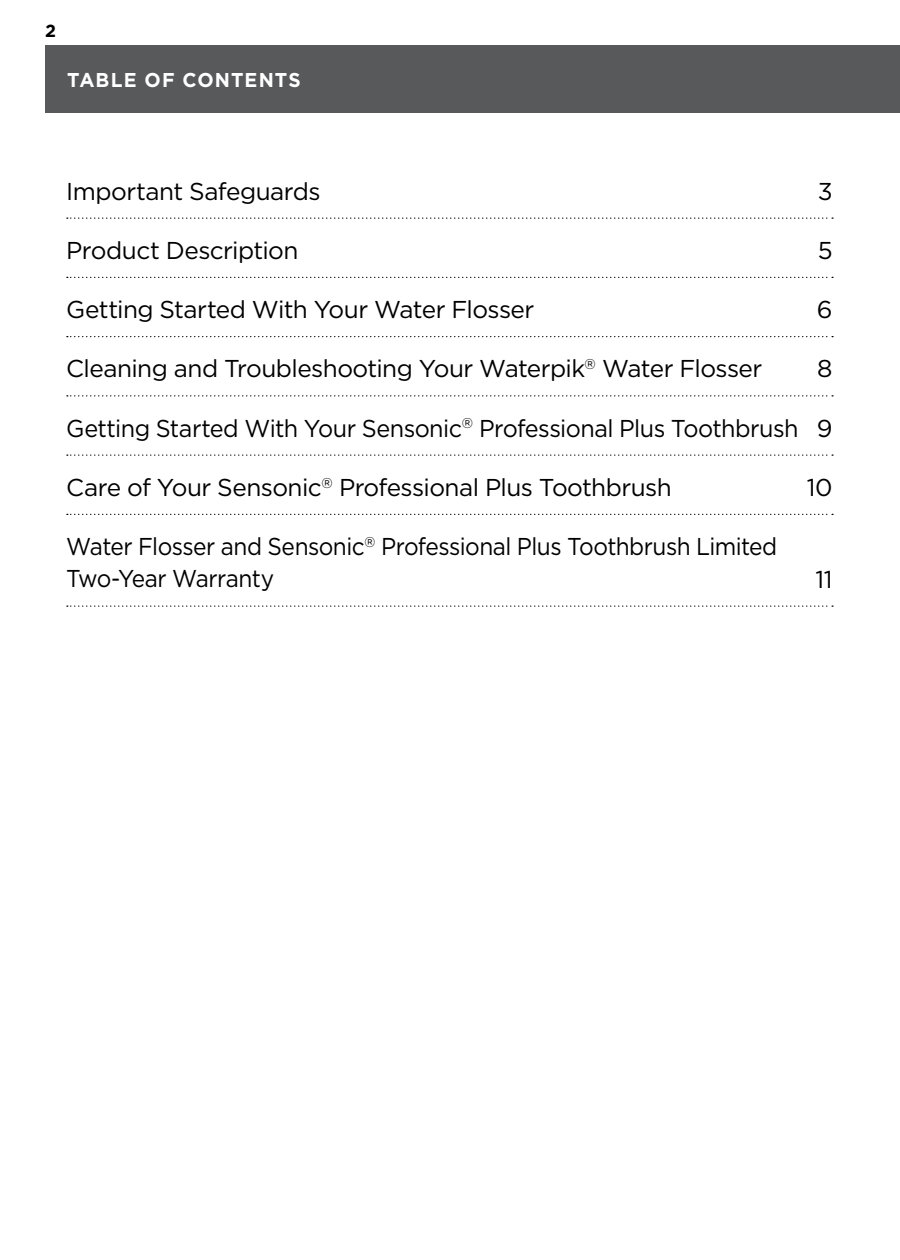
<style>
.page{position:relative;width:900px;height:1260px;background:#fff}
.page>*{position:absolute;margin:0;border:0;box-sizing:border-box;transform-origin:0 0}
.t1{font:24.5px "Gotham";letter-spacing:-.025em;color:#000}
.t2{font:24.5px/32.5px "Gotham";letter-spacing:-.025em;color:#000;scale:.93 1}
.t3{font:24.5px "Gotham";letter-spacing:-.025em;color:#000;scale:.96 1}
.t4{font:700 20px "Gotham";letter-spacing:.055em;color:#fff;scale:.96 1}
.t5{font:700 17.5px "Gotham";color:#000}
</style>
<div class="page">
<div style="left:45px;top:45px;width:855px;height:67px;background:#58595b"></div>
<svg style="left:67px;top:218px;width:766px;height:1px"></svg>
<svg style="left:67px;top:277px;width:766px;height:1px"></svg>
<svg style="left:67px;top:336px;width:766px;height:1px"></svg>
<svg style="left:67px;top:395px;width:766px;height:2px"></svg>
<svg style="left:67px;top:454px;width:766px;height:2px"></svg>
<svg style="left:67px;top:514px;width:766px;height:1px"></svg>
<svg style="left:67px;top:606px;width:766px;height:1px"></svg>
<p class="t5" style="left:45px;top:19px;width:12px">2</p>
<p class="t4" style="left:67px;top:66px;width:245px">TABLE OF CONTENTS</p>
<p class="t1" style="left:66px;top:175px;width:256px">Important Safeguards</p>
<p class="t1" style="left:818px;top:175px;width:16px">3</p>
<p class="t1" style="left:66px;top:234px;width:234px">Product Description</p>
<p class="t1" style="left:818px;top:234px;width:16px">5</p>
<p class="t1" style="left:66px;top:294px;width:470px">Getting Started With Your Water Flosser</p>
<p class="t1" style="left:817px;top:294px;width:17px">6</p>
<p class="t1" style="left:66px;top:353px;width:698px">Cleaning and Troubleshooting Your Waterpik<sup>®</sup> Water Flosser</p>
<p class="t1" style="left:817px;top:353px;width:17px">8</p>
<p class="t3" style="left:66px;top:412px;width:800px">Getting Started With Your Sensonic<sup>®</sup> Professional Plus Toothbrush 9</p>
<p class="t1" style="left:66px;top:471px;width:607px">Care of Your Sensonic<sup>®</sup> Professional Plus Toothbrush</p>
<p class="t1" style="left:807px;top:471px;width:27px">10</p>
<p class="t2" style="left:66px;top:530px;width:766px">Water Flosser and Sensonic<sup>®</sup> Professional Plus Toothbrush Limited<br>Two-Year Warranty</p>
<p class="t1" style="left:816px;top:563px;width:19px">11</p>
</div>
